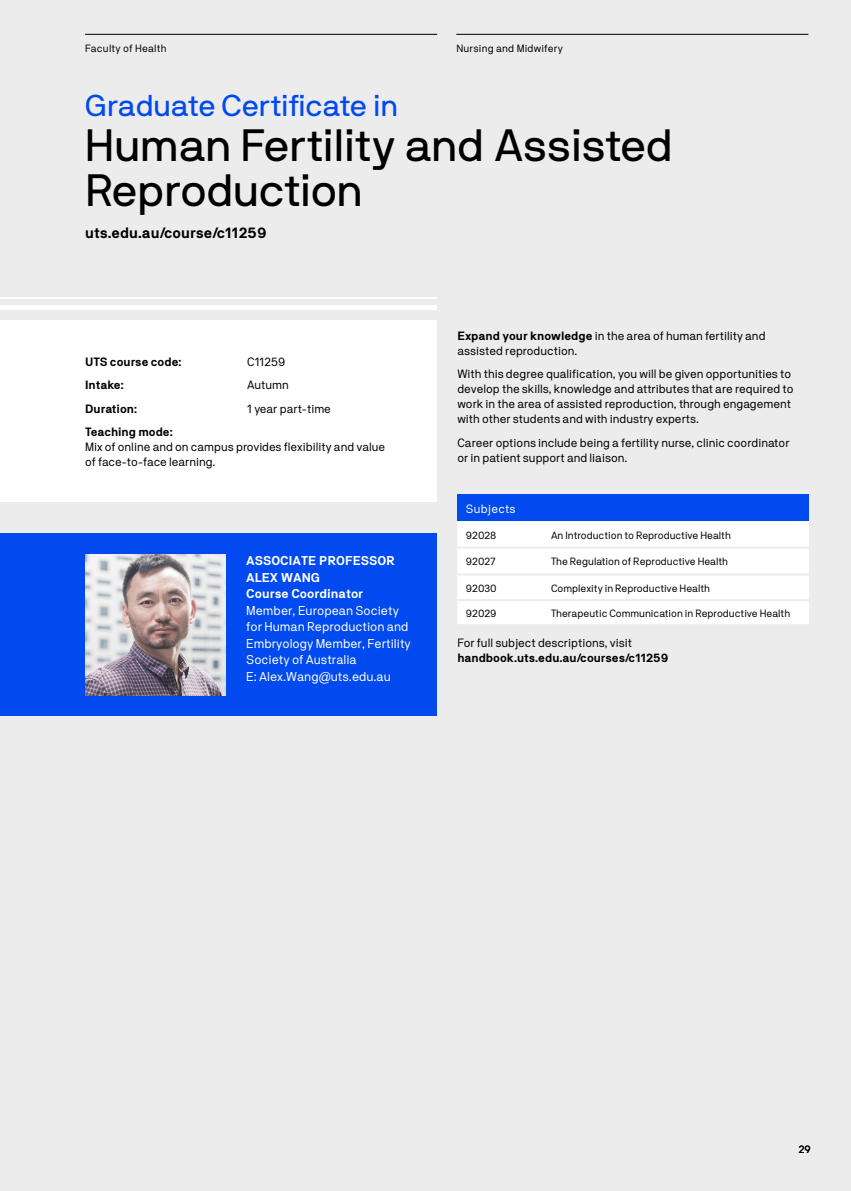
<style>
.page{position:relative;width:851px;height:1191px;background:#fff}
.page>*{position:absolute;margin:0;border:0;box-sizing:border-box;transform-origin:0 0}
.t1{font:45px/45px "NB International Pro";letter-spacing:-.01em;color:#000}
.t2{font:30px "NB International Pro";letter-spacing:-.01em;color:#004af0}
.t3{font:700 15px "NB Akademie Std";color:#000}
.t4{font:12.75px/16.5px "NB Akademie Std";color:#fff}
.t5{font:700 12.75px/16.5px "NB Akademie Std";color:#fff}
.t6{font:12px/15px "NB Akademie Std";color:#000}
.t7{font:700 12px "NB Akademie Std";color:#000}
.t8{font:12px "NB Akademie Std";letter-spacing:.02em;color:#fff}
.t9{font:10.5px "NB Akademie Std";color:#000}
.t10{font:10.5px "NB Akademie Std";letter-spacing:.02em;color:#000}
.t11{font:10.5px "NB International Pro";color:#000}
.s1{font-weight:700}
</style>
<div class="page">
<div style="left:0;top:0;width:850px;height:1191px;background:#ececec"></div>
<div style="left:457px;top:494px;width:351px;height:27px;background:#004af0"></div>
<div style="left:457px;top:521px;width:351px;height:103px;background:#fff"></div>
<hr style="left:457px;top:546px;width:85px;height:3px;background:#ececec">
<hr style="left:542px;top:546px;width:266px;height:3px;background:#ececec">
<hr style="left:457px;top:573px;width:85px;height:2px;background:#ececec">
<hr style="left:542px;top:573px;width:266px;height:2px;background:#ececec">
<hr style="left:457px;top:599px;width:85px;height:2px;background:#ececec">
<hr style="left:542px;top:599px;width:266px;height:2px;background:#ececec">
<div style="left:0;top:534px;width:436px;height:182px;background:#004af0"></div>
<img style="left:85px;top:555px;width:140px;height:140px">
<div style="left:0;top:320px;width:436px;height:182px;background:#fff"></div>
<div style="left:0;top:305px;width:436px;height:5px;background:#fff"></div>
<hr style="left:0;top:298px;width:436px;height:1px;background:#fff">
<hr style="left:85px;top:34px;width:352px;height:1px;background:#000">
<hr style="left:456px;top:34px;width:352px;height:1px;background:#000">
<p class="t10" style="left:85px;top:42px;width:83px">Faculty of Health</p>
<p class="t10" style="left:456px;top:42px;width:108px">Nursing and Midwifery</p>
<h2 class="t2" style="left:85px;top:89px;width:314px">Graduate Certificate in</h2>
<h1 class="t1" style="left:85px;top:123px;width:589px">Human Fertility and Assisted<br>Reproduction</h1>
<p class="t3" style="left:85px;top:224px;width:183px">uts.edu.au/course/c11259</p>
<p class="t7" style="left:85px;top:354px;width:98px">UTS course code:</p>
<p class="t6" style="left:247px;top:354px;width:40px">C11259</p>
<p class="t7" style="left:85px;top:378px;width:40px">Intake:</p>
<p class="t6" style="left:247px;top:377px;width:43px">Autumn</p>
<p class="t7" style="left:85px;top:401px;width:53px">Duration:</p>
<p class="t6" style="left:247px;top:401px;width:85px">1 year part-time</p>
<p class="t7" style="left:85px;top:425px;width:89px">Teaching mode:</p>
<p class="t6" style="left:85px;top:439px;width:301px">Mix of online and on campus provides flexibility and value of face-to-face learning.</p>
<p class="t5" style="left:246px;top:552px;width:150px">ASSOCIATE PROFESSOR<br>ALEX WANG<br>Course Coordinator</p>
<p class="t4" style="left:246px;top:601px;width:166px">Member, European Society for Human Reproduction and<br>Embryology Member, Fertility<br>Society of Australia<br>E: Alex.Wang@uts.edu.au</p>
<p class="t6" style="left:457px;top:328px;width:309px"><span class="s1">Expand your knowledge</span> in the area of human fertility and assisted reproduction.</p>
<p class="t6" style="left:457px;top:366px;width:337px">With this degree qualification, you will be given opportunities to develop the skills, knowledge and attributes that are required to work in the area of assisted reproduction, through engagement with other students and with industry experts.</p>
<p class="t6" style="left:457px;top:435px;width:333px">Career options include being a fertility nurse, clinic coordinator or in patient support and liaison.</p>
<p class="t8" style="left:466px;top:501px;width:51px">Subjects</p>
<p class="t9" style="left:466px;top:528px;width:32px">92028</p>
<p class="t9" style="left:551px;top:528px;width:181px">An Introduction to Reproductive Health</p>
<p class="t9" style="left:466px;top:555px;width:31px">92027</p>
<p class="t9" style="left:551px;top:555px;width:178px">The Regulation of Reproductive Health</p>
<p class="t9" style="left:466px;top:581px;width:32px">92030</p>
<p class="t9" style="left:551px;top:581px;width:160px">Complexity in Reproductive Health</p>
<p class="t9" style="left:466px;top:607px;width:32px">92029</p>
<p class="t9" style="left:551px;top:607px;width:240px">Therapeutic Communication in Reproductive Health</p>
<p class="t6" style="left:457px;top:635px;width:176px">For full subject descriptions, visit</p>
<p class="t7" style="left:457px;top:650px;width:212px">handbook.uts.edu.au/courses/c11259</p>
<p class="t11" style="left:798px;top:1143px;width:14px">29</p>
</div>
